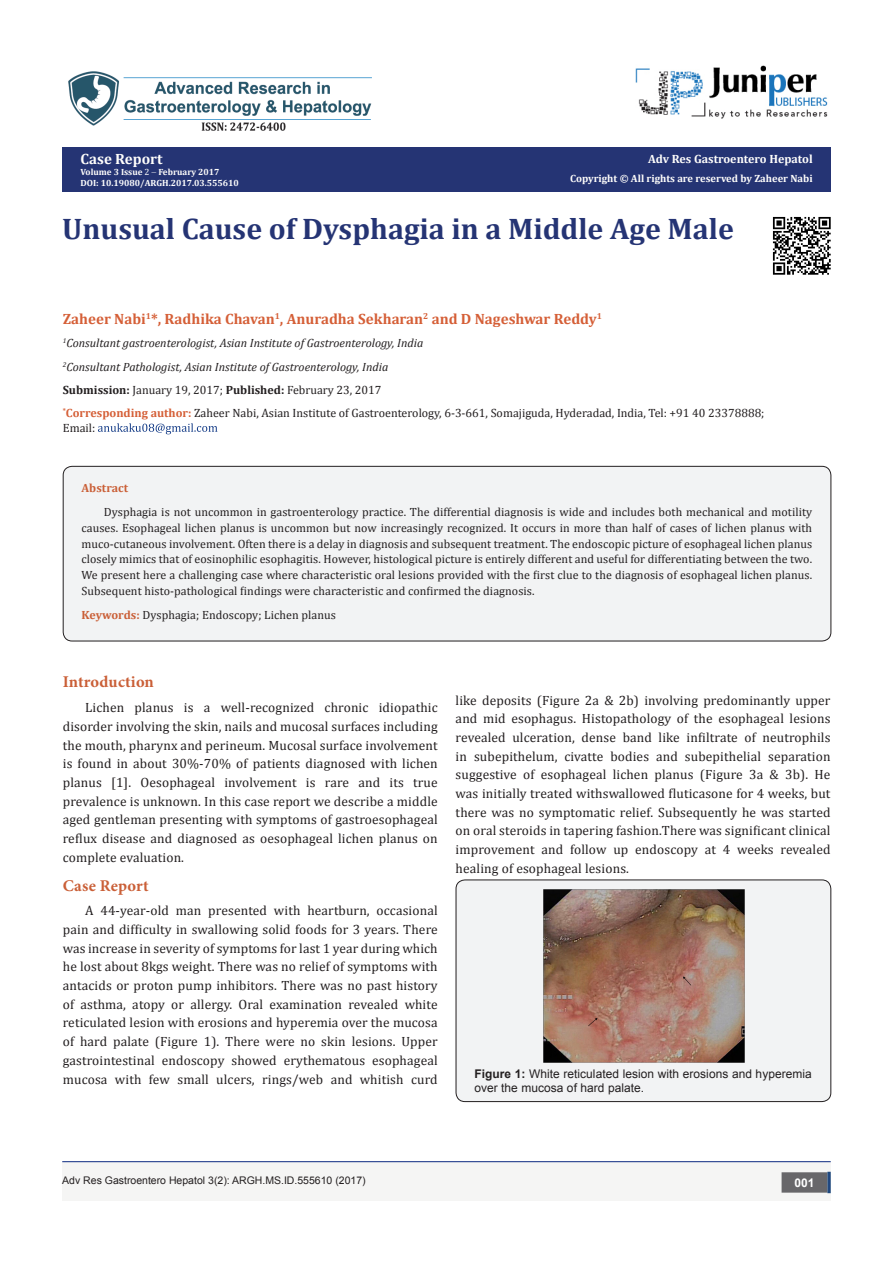
<style>
.page{position:relative;width:893px;height:1263px;background:#fff}
.page>*{position:absolute;margin:0;border:0;box-sizing:border-box;transform-origin:0 0}
.t1{font:700 29.85px "Cambria";color:#253474}
.List_Paragraph{font:700 16.5px "Minion Pro";letter-spacing:.01em;color:#ca5f37}
.t2{font:700 15px "Cambria";color:#d55f37}
.t3{font:700 15px "Cambria";color:#fffefc}
.List_Paragraph-2{font:13.5px/18.8px "Cambria";letter-spacing:.01em;color:#231f20;text-align:justify}
.t4{font:12px/15.8px "Cambria";color:#231f20}
.t5{font:italic 12px "Cambria";color:#231f20}
.t6{font:12px/14.4px "Arial";letter-spacing:.005em;color:#231f20}
.t7{font:700 12px "Cambria";color:#fffefc}
.t8{font:700 12px "Cambria";letter-spacing:.005em;color:#ca5f37}
.t9{font:700 12px "Arial";color:#fff}
.t10{font:10.5px "Arial";color:#231f20}
.t11{font:700 10.5px "Cambria";color:#fffefc}
.t12{font:700 9px "Cambria";color:#fff}
.t13{font:700 9px "Cambria";color:#fffefc}
.s1{font-weight:400}
.s2{font-weight:700}
.s3{font-weight:700;color:#d55f37}
.s4{font-weight:700;color:#ca5f37}
</style>
<div class="page">
<svg style="left:98px;top:423px;width:119px;height:11px"></svg>
<div style="left:456px;top:880px;width:375px;height:221px;background:#f2f3f4;border-radius:9px"></div>
<div style="left:456px;top:879px;width:375px;height:223px;border:1px solid #231f20;border-radius:9px"></div>
<img style="left:543px;top:889px;width:201px;height:173px">
<div style="left:63px;top:147px;width:768px;height:44px;background:#253474"></div>
<img style="left:68px;top:71px;width:304px;height:60px">
<img style="left:635px;top:65px;width:193px;height:54px">
<div style="left:63px;top:466px;width:768px;height:175px;background:#f2f3f4;border-radius:9px"></div>
<div style="left:63px;top:466px;width:768px;height:175px;border:1px solid #231f20;border-radius:9px"></div>
<div style="left:62px;top:1162px;width:769px;height:39px;background:#f5f5f4"></div>
<div style="left:782px;top:1173px;width:45px;height:19px;background:#68676a"></div>
<div style="left:782px;top:1172px;width:45px;height:20px;border:2px solid #68676a"></div>
<svg style="left:827px;top:1172px;width:4px;height:21px"></svg>
<hr style="left:62px;top:1161px;width:769px;height:1px;background:#253f8e">
<img style="left:772px;top:216px;width:59px;height:59px">
<p class="t3" style="left:81px;top:148px;width:83px">Case Report</p>
<p class="t13" style="left:81px;top:165px;width:140px">Volume 3 Issue <span class="s1">2</span> February 2017</p>
<p class="t12" style="left:81px;top:176px;width:160px">DOI: 10.19080/ARGH.2017.03.555610</p>
<p class="t7" style="left:648px;top:150px;width:166px">Adv Res Gastroentero Hepatol</p>
<p class="t11" style="left:570px;top:171px;width:244px">Copyright © All rights are reserved by Zaheer Nabi</p>
<p class="t1" style="left:62px;top:208px;width:673px">Unusual Cause of Dysphagia in a Middle Age Male</p>
<p class="t2" style="left:63px;top:308px;width:541px">Zaheer Nabi<sup>1</sup>*, Radhika Chavan<sup>1</sup>, Anuradha Sekharan<sup>2</sup> and D Nageshwar Reddy<sup>1</sup></p>
<p class="t5" style="left:63px;top:335px;width:362px"><sup>1</sup>Consultant gastroenterologist, Asian Institute of Gastroenterology, India</p>
<p class="t5" style="left:63px;top:358px;width:327px"><sup>2</sup>Consultant Pathologist, Asian Institute of Gastroenterology, India</p>
<p class="t4" style="left:63px;top:382px;width:320px"><span class="s2">Submission:</span> January 19, 2017; <span class="s2">Published:</span> February 23, 2017</p>
<p class="t4" style="left:63px;top:406px;width:703px;line-height:14.4px"><sup>*</sup><span class="s3">Corresponding author:</span> Zaheer Nabi, Asian Institute of Gastroenterology, 6-3-661, Somajiguda, Hyderadad, India, Tel: +91 40 23378888;<br>Email:</p>
<p class="t8" style="left:81px;top:479px;width:48px">Abstract</p>
<p class="t4" style="left:81px;top:504px;width:732px;text-align:justify;text-indent:22px">Dysphagia is not uncommon in gastroenterology practice. The differential diagnosis is wide and includes both mechanical and motility causes. Esophageal lichen planus is uncommon but now increasingly recognized. It occurs in more than half of cases of lichen planus with muco-cutaneous involvement. Often there is a delay in diagnosis and subsequent treatment. The endoscopic picture of esophageal lichen planus closely mimics that of eosinophilic esophagitis. However, histological picture is entirely different and useful for differentiating between the two.<br>We present here a challenging case where characteristic oral lesions provided with the first clue to the diagnosis of esophageal lichen planus.<br>Subsequent histo-pathological findings were characteristic and confirmed the diagnosis.</p>
<p class="t4" style="left:81px;top:607px;width:256px"><span class="s4">Keywords:</span> Dysphagia; Endoscopy; Lichen planus</p>
<p class="List_Paragraph" style="left:63px;top:670px;width:93px">Introduction</p>
<p class="List_Paragraph-2" style="left:63px;top:698px;width:376px;text-indent:22px">Lichen planus is a well-recognized chronic idiopathic disorder involving the skin, nails and mucosal surfaces including the mouth, pharynx and perineum. Mucosal surface involvement is found in about 30%-70% of patients diagnosed with lichen planus [1]. Oesophageal involvement is rare and its true prevalence is unknown. In this case report we describe a middle aged gentleman presenting with symptoms of gastroesophageal reflux disease and diagnosed as oesophageal lichen planus on complete evaluation.</p>
<p class="List_Paragraph" style="left:63px;top:874px;width:87px">Case Report</p>
<p class="List_Paragraph-2" style="left:63px;top:901px;width:376px;text-indent:22px">A 44-year-old man presented with heartburn, occasional pain and difficulty in swallowing solid foods for 3 years. There was increase in severity of symptoms for last 1 year during which he lost about 8kgs weight. There was no relief of symptoms with antacids or proton pump inhibitors. There was no past history of asthma, atopy or allergy. Oral examination revealed white reticulated lesion with erosions and hyperemia over the mucosa of hard palate (Figure 1). There were no skin lesions. Upper gastrointestinal endoscopy showed erythematous esophageal mucosa with few small ulcers, rings/web and whitish curd</p>
<p class="List_Paragraph-2" style="left:456px;top:691px;width:376px">like deposits (Figure 2a &amp; 2b) involving predominantly upper and mid esophagus. Histopathology of the esophageal lesions revealed ulceration, dense band like infiltrate of neutrophils in subepithelum, civatte bodies and subepithelial separation suggestive of esophageal lichen planus (Figure 3a &amp; 3b). He was initially treated withswallowed fluticasone for 4 weeks, but there was no symptomatic relief. Subsequently he was started on oral steroids in tapering fashion.There was significant clinical improvement and follow up endoscopy at 4 weeks revealed healing of esophageal lesions.</p>
<p class="t6" style="left:474px;top:1066px;width:339px"><span class="s2">Figure 1:</span> White reticulated lesion with erosions and hyperemia over the mucosa of hard palate.</p>
<p class="t10" style="left:62px;top:1173px;width:305px">Adv Res Gastroentero Hepatol 3(2): ARGH.MS.ID.555610 (2017)</p>
<p class="t9" style="left:794px;top:1174px;width:22px">001</p>
</div>
